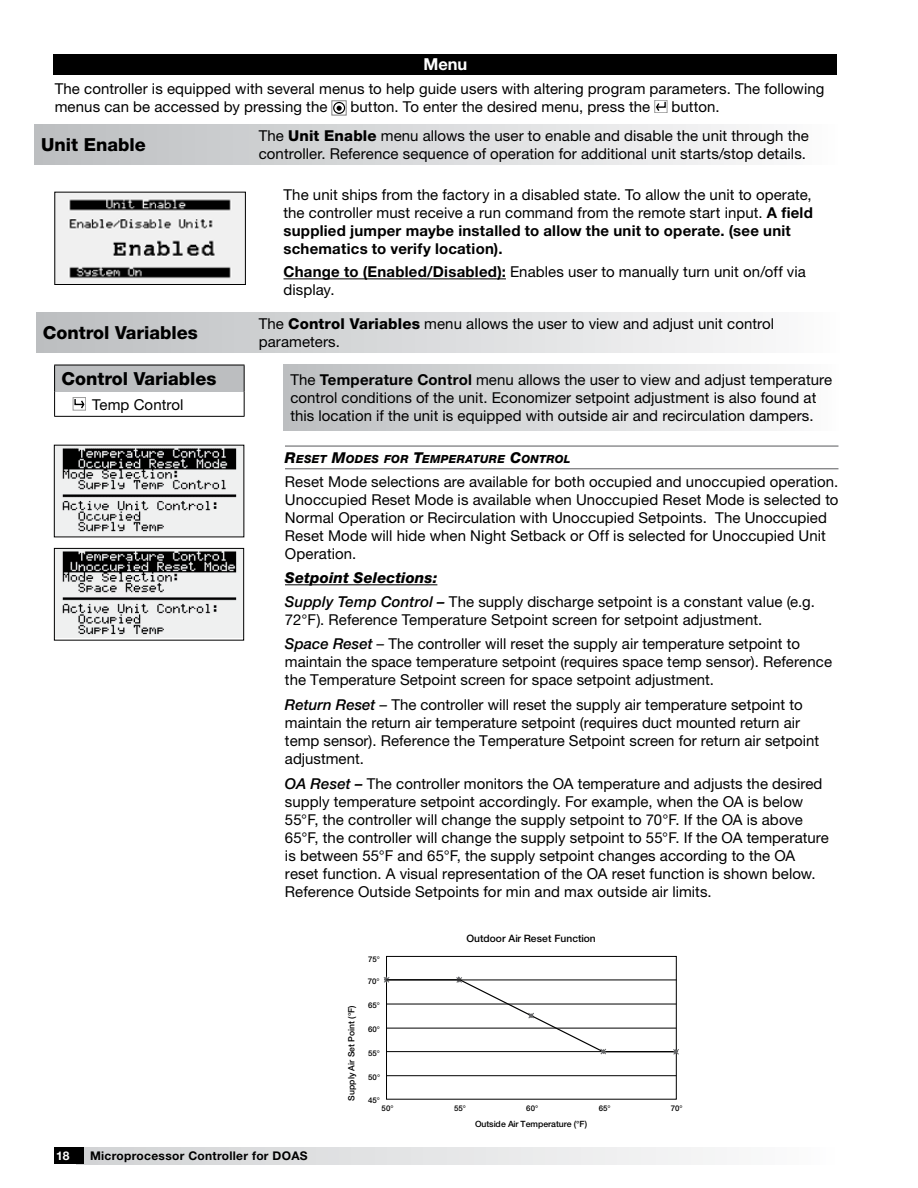
<style>
.page{position:relative;width:918px;height:1188px;background:#fff}
.page>*{position:absolute;margin:0;border:0;box-sizing:border-box;transform-origin:0 0}
.t1{font:800 18px "Helvetica Neue LT Std";color:#000}
.t2{font:700 16.5px "Helvetica Neue LT Std";color:#fff}
.t3{font:15px/18px "Helvetica Neue LT Std";letter-spacing:.005em;color:#000}
.t4{font:700 12px "Helvetica Neue LT Std";letter-spacing:.025em;color:#000}
.t5{font:700 12px "Helvetica Neue LT Std";color:#fff}
.t6{font:italic 800 11.25px "Helvetica Neue LT Std";letter-spacing:.025em;color:#000}
.t7{font:500 10.2px "Helvetica Neue LT Std";letter-spacing:.005em;color:#010101}
.t8{font:500 8.7px "Helvetica Neue LT Std";color:#010101}
.t9{font:500 8.55px "Helvetica Neue LT Std";letter-spacing:-.005em;color:#010101}
.t10{font:500 7.8px "Helvetica Neue LT Std";color:#010101}
.s1{font-weight:800}
.s2{font-weight:700}
.s3{font-size:15px}
.s4{font-weight:800;font-style:italic}
.s5{font-weight:500;font-style:italic}
.s6{font-style:italic}
</style>
<div class="page">
<div style="left:77px;top:1148px;width:760px;height:16px;background:linear-gradient(to right,#d1d2d4,#fcfcfc)"></div>
<div style="left:54px;top:1148px;width:30px;height:16px;background:#000"></div>
<div style="left:54px;top:54px;width:783px;height:20px;background:#000"></div>
<div style="left:35px;top:124px;width:803px;height:41px;background:linear-gradient(to right,#bcbec0,#fcfbfc)"></div>
<svg style="left:334px;top:103px;width:11px;height:10px"></svg>
<div style="left:333px;top:102px;width:12px;height:12px;border:1px solid #000;border-radius:50%"></div>
<svg style="left:337px;top:106px;width:5px;height:5px"></svg>
<svg style="left:655px;top:100px;width:11px;height:13px"></svg>
<hr style="left:284px;top:279px;width:222px;height:1px;background:#000">
<img style="left:56px;top:194px;width:188px;height:89px">
<div style="left:54px;top:192px;width:192px;height:93px;border:1px solid #000"></div>
<div style="left:36px;top:312px;width:803px;height:41px;background:linear-gradient(to right,#bcbec0,#fbfbfc)"></div>
<div style="left:55px;top:365px;width:189px;height:26px;background:#bcbec0"></div>
<hr style="left:54px;top:365px;width:191px;height:1px;background:#000">
<svg style="left:54px;top:365px;width:1px;height:51px"></svg>
<svg style="left:244px;top:365px;width:1px;height:51px"></svg>
<hr style="left:54px;top:416px;width:191px;height:1px;background:#000">
<svg style="left:74px;top:399px;width:11px;height:11px"></svg>
<div style="left:284px;top:365px;width:554px;height:65px;background:linear-gradient(to right,#bcbec0,#fbfbfc)"></div>
<hr style="left:285px;top:446px;width:553px;height:1px;background:#58595b">
<hr style="left:285px;top:468px;width:553px;height:1px;background:#58595b">
<hr style="left:285px;top:584px;width:152px;height:1px;background:#000">
<img style="left:56px;top:447px;width:186px;height:88px">
<img style="left:56px;top:550px;width:186px;height:88px">
<div style="left:54px;top:548px;width:190px;height:93px;border:1px solid #000"></div>
<hr style="left:387px;top:1075px;width:289px;height:1px;background:#010101">
<div style="left:386px;top:956px;width:291px;height:143px;border:1px solid #000"></div>
<svg style="left:384px;top:976px;width:295px;height:79px"></svg>
<hr style="left:387px;top:980px;width:289px;height:1px;background:#010101">
<p class="t2" style="left:423px;top:54px;width:46px">Menu</p>
<p class="t3" style="left:55px;top:79px;width:771px">The controller is equipped with several menus to help guide users with altering program parameters. The following menus can be accessed by pressing the</p>
<p class="t3" style="left:259px;top:92px;width:552px;line-height:29.5px;text-indent:413px">button.<br>The <span class="s1">Unit Enable</span> menu allows the user to enable and disable the unit through the</p>
<p class="t3" style="left:259px;top:145px;width:549px">controller. Reference sequence of operation for additional unit starts/stop details.</p>
<p class="t3" style="left:284px;top:185px;width:531px">The unit ships from the factory in a disabled state. To allow the unit to operate, the controller must receive a run command from the remote start input. <span class="s2">A field supplied jumper maybe installed to allow the unit to operate. (see unit schematics to verify location).</span></p>
<p class="t3" style="left:284px;top:263px;width:524px"><span class="s2">Change to (Enabled/Disabled):</span> Enables user to manually turn unit on/off via display.</p>
<p class="t3" style="left:351px;top:97px;width:301px">button. To enter the desired menu, press the</p>
<p class="t1" style="left:41px;top:134px;width:106px">Unit Enable</p>
<p class="t1" style="left:43px;top:322px;width:157px">Control Variables</p>
<p class="t3" style="left:259px;top:314px;width:517px">The <span class="s1">Control Variables</span> menu allows the user to view and adjust unit control parameters.</p>
<p class="t1" style="left:61px;top:367px;width:157px">Control Variables</p>
<p class="t3" style="left:92px;top:396px;width:93px">Temp Control</p>
<p class="t3" style="left:290px;top:370px;width:543px">The <span class="s2">Temperature Control</span> menu allows the user to view and adjust temperature control conditions of the unit. Economizer setpoint adjustment is also found at this location if the unit is equipped with outside air and recirculation dampers.</p>
<p class="t6" style="left:285px;top:452px;width:287px"><span class="s3">R</span>ESET <span class="s3">M</span>ODES FOR <span class="s3">T</span>EMPERATURE <span class="s3">C</span>ONTROL</p>
<p class="t3" style="left:285px;top:472px;width:555px">Reset Mode selections are available for both occupied and unoccupied operation.<br>Unoccupied Reset Mode is available when Unoccupied Reset Mode is selected to Normal Operation or Recirculation with Unoccupied Setpoints. The Unoccupied Reset Mode will hide when Night Setback or Off is selected for Unoccupied Unit Operation.</p>
<p class="t3" style="left:285px;top:566px;width:531px;line-height:23.4px"><span class="s4">Setpoint Selections:<br></span><span class="s5">Supply Temp Control –</span> The supply discharge setpoint is a constant value (e.g.</p>
<p class="t3" style="left:285px;top:607px;width:517px;line-height:24.8px">72°F). Reference Temperature Setpoint screen for setpoint adjustment.<br><span class="s5">Space Reset</span> <span class="s6">–</span> The controller will reset the supply air temperature setpoint to</p>
<p class="t3" style="left:285px;top:653px;width:549px">maintain the space temperature setpoint (requires space temp sensor). Reference the Temperature Setpoint screen for space setpoint adjustment.</p>
<p class="t3" style="left:285px;top:696px;width:536px"><span class="s5">Return Reset</span> <span class="s6">–</span> The controller will reset the supply air temperature setpoint to maintain the return air temperature setpoint (requires duct mounted return air temp sensor). Reference the Temperature Setpoint screen for return air setpoint adjustment.</p>
<p class="t3" style="left:285px;top:774px;width:545px"><span class="s5">OA Reset –</span> The controller monitors the OA temperature and adjusts the desired supply temperature setpoint accordingly. For example, when the OA is below 55°F, the controller will change the supply setpoint to 70°F. If the OA is above 65°F, the controller will change the supply setpoint to 55°F. If the OA temperature is between 55°F and 65°F, the supply setpoint changes according to the OA reset function. A visual representation of the OA reset function is shown below.<br>Reference Outside Setpoints for min and max outside air limits.</p>
<p class="t7" style="left:467px;top:933px;width:131px">Outdoor Air Reset Function</p>
<p class="t10" style="left:368px;top:954px;width:13px">75°</p>
<p class="t5" style="left:56px;top:1148px;width:15px">18</p>
<p class="t4" style="left:90px;top:1148px;width:219px">Microprocessor Controller for DOAS</p>
<p class="t8" style="left:346px;top:1101px;width:97px;rotate:-90deg">Supply Air Set Point (°F)</p>
<p class="t10" style="left:368px;top:976px;width:13px">70°</p>
<p class="t10" style="left:368px;top:1001px;width:13px">65°</p>
<p class="t10" style="left:368px;top:1025px;width:13px">60°</p>
<p class="t10" style="left:368px;top:1048px;width:13px">55°</p>
<p class="t10" style="left:368px;top:1072px;width:13px">50°</p>
<p class="t10" style="left:368px;top:1096px;width:13px">45°</p>
<p class="t10" style="left:382px;top:1104px;width:13px">50°</p>
<p class="t10" style="left:454px;top:1104px;width:13px">55°</p>
<p class="t10" style="left:526px;top:1104px;width:13px">60°</p>
<p class="t10" style="left:599px;top:1104px;width:13px">65°</p>
<p class="t10" style="left:671px;top:1104px;width:13px">70°</p>
<p class="t9" style="left:475px;top:1119px;width:114px">Outside Air Temperature (°F)</p>
</div>
